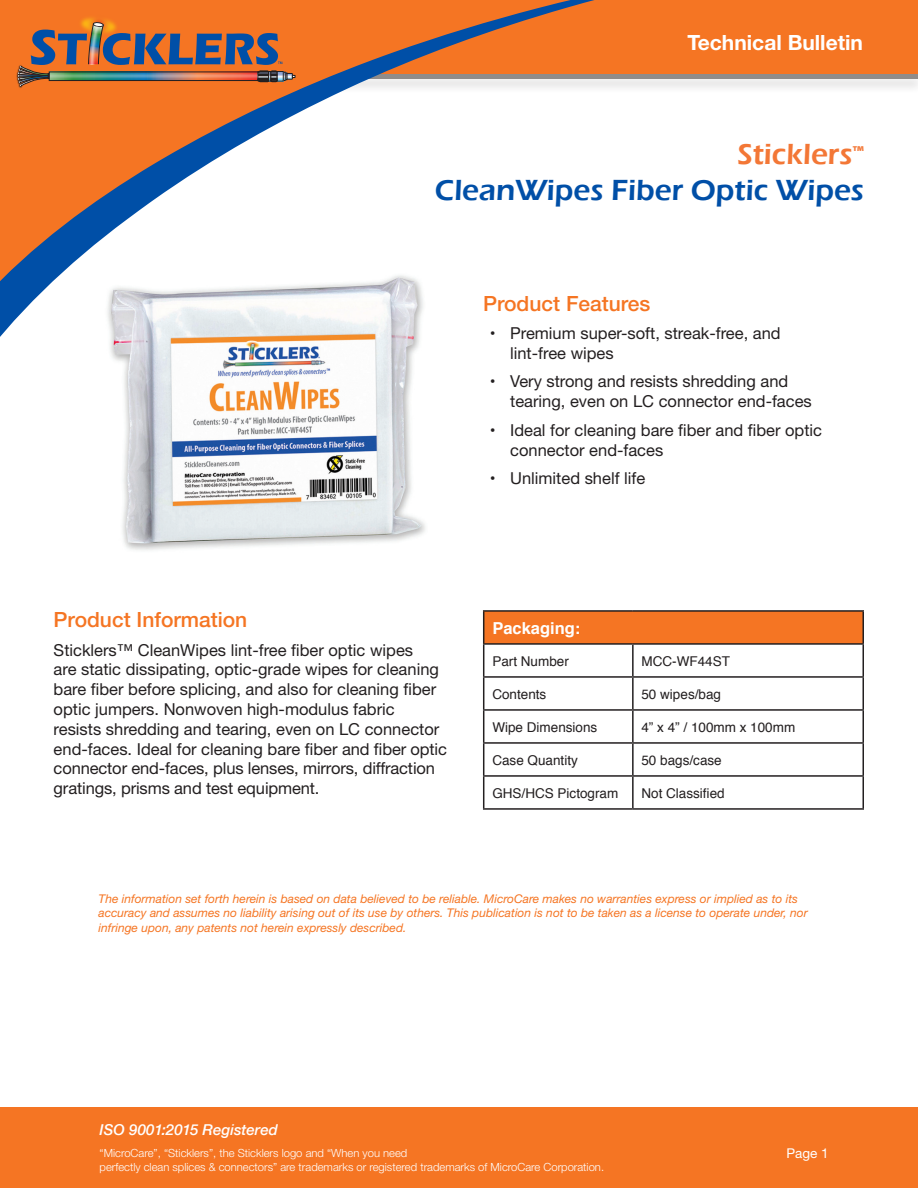
<style>
.page{position:relative;width:918px;height:1188px;background:#fff}
.page>*{position:absolute;margin:0;border:0;box-sizing:border-box;transform-origin:0 0}
.t1{font:600 30px/36px "Eras ITC";color:#004fa7;text-align:right}
.t2{font:500 21px "Helvetica Neue";color:#f57523}
.t3{font:700 21px "Helvetica Neue";color:#fff}
.t4{font:16.5px/19.8px "Helvetica Neue";color:#231f20}
.t5{font:700 16.5px "Helvetica";color:#fff}
.t6{font:italic 500 15px "Helvetica Neue";color:#fff}
.t7{font:13.5px "Helvetica";color:#231f20}
.t8{font:13.5px "Helvetica Neue";color:#fff}
.t9{font:italic 12px/14.4px "Helvetica Neue";color:#f57523}
.t10{font:300 11.25px "Helvetica Neue";color:#fff}
.s1{color:#f37736}
</style>
<div class="page">
<img style="left:110px;top:339px;width:315px;height:211px">
<div style="left:0;top:0;width:918px;height:79px;background:#f57523"></div>
<div style="left:0;top:73px;width:918px;height:21px;background:#231f20;opacity:.19"></div>
<div style="left:0;top:74px;width:918px;height:5px;background:#908c8a"></div>
<svg style="left:0;top:331px;width:420px;height:8px"></svg>
<svg style="left:0;top:0;width:604px;height:331px"></svg>
<img style="left:12px;top:61px;width:14px;height:31px">
<img style="left:74px;top:12px;width:47px;height:10px">
<img style="left:83px;top:19px;width:26px;height:3px">
<img style="left:18px;top:22px;width:277px;height:64px">
<div style="left:0;top:1108px;width:918px;height:80px;background:#f57523"></div>
<div style="left:484px;top:611px;width:379px;height:33px;background:#f57523"></div>
<hr style="left:483px;top:610px;width:150px;height:2px;background:#231f20">
<hr style="left:483px;top:612px;width:1px;height:31px;background:#231f20">
<hr style="left:633px;top:610px;width:231px;height:2px;background:#231f20">
<hr style="left:862px;top:612px;width:2px;height:31px;background:#231f20">
<hr style="left:483px;top:643px;width:150px;height:2px;background:#231f20">
<hr style="left:483px;top:645px;width:1px;height:31px;background:#231f20">
<hr style="left:633px;top:643px;width:231px;height:2px;background:#231f20">
<hr style="left:632px;top:645px;width:2px;height:31px;background:#231f20">
<hr style="left:862px;top:645px;width:2px;height:31px;background:#231f20">
<hr style="left:483px;top:676px;width:150px;height:2px;background:#231f20">
<hr style="left:483px;top:678px;width:1px;height:31px;background:#231f20">
<hr style="left:633px;top:676px;width:231px;height:2px;background:#231f20">
<hr style="left:632px;top:678px;width:2px;height:31px;background:#231f20">
<hr style="left:862px;top:678px;width:2px;height:31px;background:#231f20">
<hr style="left:483px;top:709px;width:150px;height:2px;background:#231f20">
<hr style="left:483px;top:711px;width:1px;height:31px;background:#231f20">
<hr style="left:633px;top:709px;width:231px;height:2px;background:#231f20">
<hr style="left:632px;top:711px;width:2px;height:31px;background:#231f20">
<hr style="left:862px;top:711px;width:2px;height:31px;background:#231f20">
<hr style="left:483px;top:742px;width:150px;height:2px;background:#231f20">
<hr style="left:483px;top:744px;width:1px;height:31px;background:#231f20">
<hr style="left:633px;top:742px;width:231px;height:2px;background:#231f20">
<hr style="left:632px;top:744px;width:2px;height:31px;background:#231f20">
<hr style="left:862px;top:744px;width:2px;height:31px;background:#231f20">
<hr style="left:483px;top:775px;width:150px;height:2px;background:#231f20">
<hr style="left:483px;top:777px;width:1px;height:31px;background:#231f20">
<hr style="left:633px;top:775px;width:231px;height:2px;background:#231f20">
<hr style="left:632px;top:777px;width:2px;height:31px;background:#231f20">
<hr style="left:862px;top:777px;width:2px;height:31px;background:#231f20">
<hr style="left:483px;top:808px;width:150px;height:2px;background:#231f20">
<hr style="left:633px;top:808px;width:231px;height:2px;background:#231f20">
<p class="t3" style="left:687px;top:26px;width:177px">Technical Bulletin</p>
<p class="t1" style="left:435px;top:136px;width:431px"><span class="s1">Sticklers</span><sup>™<br></sup>CleanWipes Fiber Optic Wipes</p>
<p class="t2" style="left:483px;top:286px;width:169px">Product Features</p>
<p class="t4" style="left:510px;top:324px;width:272px;text-indent:-20px">• Premium super-soft, streak-free, and lint-free wipes</p>
<p class="t4" style="left:510px;top:373px;width:303px;text-indent:-20px">• Very strong and resists shredding and tearing, even on LC connector end-faces</p>
<p class="t4" style="left:510px;top:421px;width:313px;text-indent:-20px">• Ideal for cleaning bare fiber and fiber optic connector end-faces</p>
<p class="t4" style="left:490px;top:469px;width:157px">• Unlimited shelf life</p>
<p class="t2" style="left:54px;top:603px;width:195px">Product Information</p>
<p class="t4" style="left:54px;top:641px;width:361px">Sticklers™ CleanWipes lint-free fiber optic wipes</p>
<p class="t4" style="left:54px;top:661px;width:387px">are static dissipating, optic-grade wipes for cleaning</p>
<p class="t4" style="left:54px;top:680px;width:384px">bare fiber before splicing, and also for cleaning fiber optic jumpers. Nonwoven high-modulus fabric</p>
<p class="t4" style="left:54px;top:720px;width:395px">resists shredding and tearing, even on LC connector end-faces. Ideal for cleaning bare fiber and fiber optic connector end-faces, plus lenses, mirrors, diffraction gratings, prisms and test equipment.</p>
<p class="t5" style="left:492px;top:615px;width:90px">Packaging:</p>
<p class="t7" style="left:492px;top:650px;width:78px">Part Number</p>
<p class="t7" style="left:641px;top:650px;width:90px">MCC-WF44ST</p>
<p class="t7" style="left:492px;top:683px;width:56px">Contents</p>
<p class="t7" style="left:641px;top:683px;width:81px">50 wipes/bag</p>
<p class="t7" style="left:492px;top:716px;width:107px">Wipe Dimensions</p>
<p class="t7" style="left:641px;top:716px;width:155px">4” x 4” / 100mm x 100mm</p>
<p class="t7" style="left:492px;top:749px;width:87px">Case Quantity</p>
<p class="t7" style="left:641px;top:749px;width:82px">50 bags/case</p>
<p class="t7" style="left:492px;top:782px;width:128px">GHS/HCS Pictogram</p>
<p class="t7" style="left:641px;top:782px;width:85px">Not Classified</p>
<p class="t9" style="left:99px;top:892px;width:711px">The information set forth herein is based on data believed to be reliable. MicroCare makes no warranties express or implied as to its accuracy and assumes no liability arising out of its use by others. This publication is not to be taken as a license to operate under, nor infringe upon, any patents not herein expressly described.</p>
<p class="t6" style="left:100px;top:1116px;width:180px">ISO 9001:2015 Registered</p>
<p class="t10" style="left:100px;top:1158px;width:506px">perfectly clean splices &amp; connectors” are trademarks or registered trademarks of MicroCare Corporation.</p>
<p class="t10" style="left:100px;top:1144px;width:309px">“MicroCare”, “Sticklers”, the Sticklers logo and “When you need</p>
<p class="t8" style="left:787px;top:1143px;width:44px">Page 1</p>
</div>
